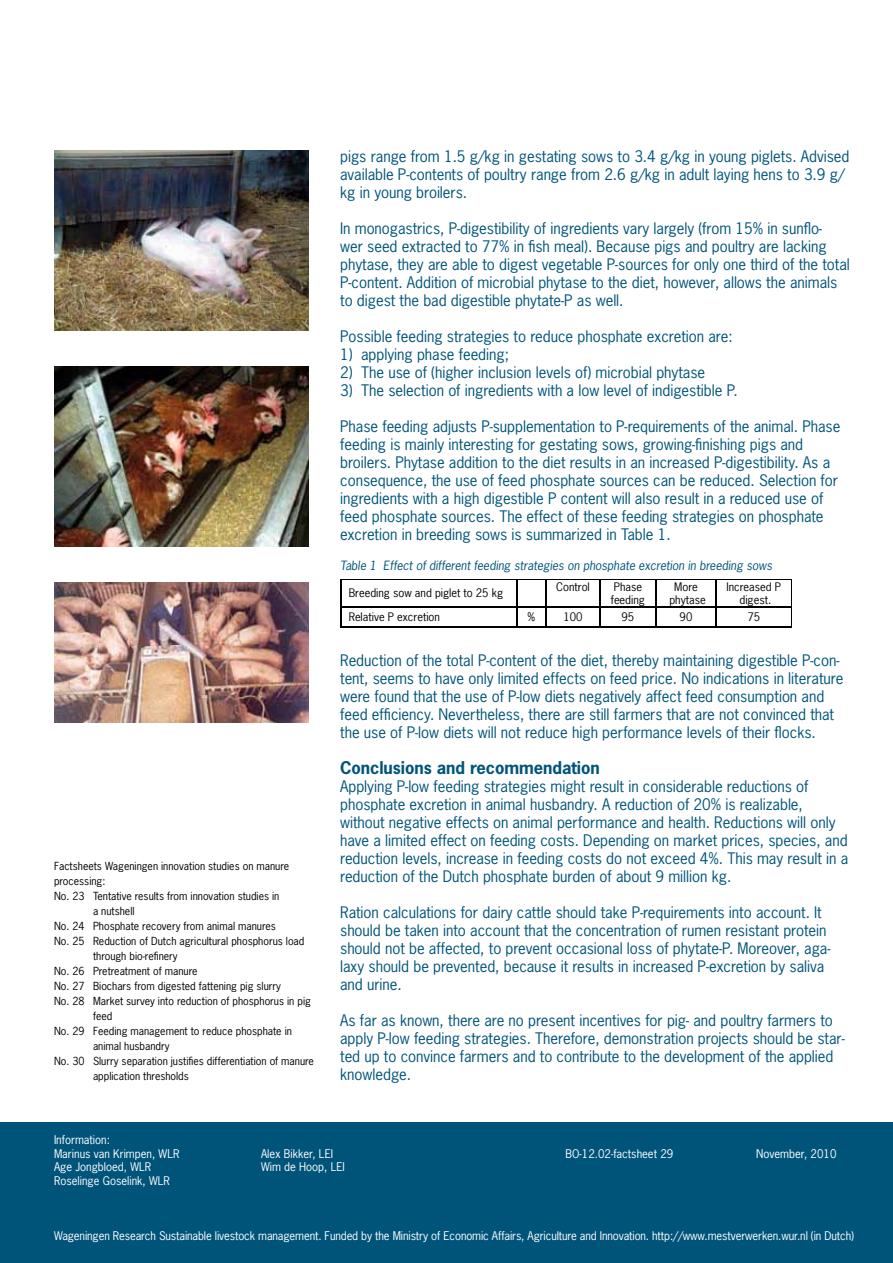
<style>
.page{position:relative;width:893px;height:1263px;background:#fff}
.page>*{position:absolute;margin:0;border:0;box-sizing:border-box;transform-origin:0 0}
.t1{font:700 16.5px "News Gothic Std";letter-spacing:-.005em;color:#00547a}
.t2{font:15px/18px "News Gothic Std";letter-spacing:-.005em;color:#00547a}
.t3{font:italic 12px "News Gothic Std";letter-spacing:-.005em;color:#00547a}
.t4{font:11.25px/13.5px "News Gothic Std";letter-spacing:-.01em;color:#fff}
.t5{font:11.1px/13.5px "News Gothic";color:#000;text-align:center}
.t6{font:10.5px "News Gothic Std";color:#000}
</style>
<div class="page">
<div style="left:0;top:1122px;width:893px;height:141px;background:#00547a"></div>
<hr style="left:341px;top:579px;width:175px;height:1px;background:#000">
<svg style="left:518px;top:579px;width:27px;height:1px"></svg>
<hr style="left:546px;top:579px;width:54px;height:1px;background:#000">
<hr style="left:600px;top:579px;width:55px;height:1px;background:#000">
<hr style="left:656px;top:579px;width:60px;height:1px;background:#000">
<hr style="left:716px;top:579px;width:75px;height:1px;background:#000">
<hr style="left:516px;top:579px;width:2px;height:27px;background:#000">
<hr style="left:545px;top:579px;width:2px;height:27px;background:#000">
<hr style="left:342px;top:606px;width:174px;height:2px;background:#000">
<hr style="left:518px;top:606px;width:27px;height:2px;background:#000">
<hr style="left:547px;top:606px;width:53px;height:2px;background:#000">
<hr style="left:601px;top:606px;width:54px;height:2px;background:#000">
<hr style="left:656px;top:606px;width:60px;height:2px;background:#000">
<hr style="left:717px;top:606px;width:74px;height:2px;background:#000">
<svg style="left:341px;top:580px;width:1px;height:48px"></svg>
<hr style="left:342px;top:626px;width:174px;height:2px;background:#000">
<svg style="left:516px;top:606px;width:2px;height:22px"></svg>
<hr style="left:518px;top:626px;width:27px;height:2px;background:#000">
<svg style="left:545px;top:606px;width:2px;height:22px"></svg>
<hr style="left:547px;top:626px;width:53px;height:2px;background:#000">
<svg style="left:600px;top:580px;width:1px;height:48px"></svg>
<hr style="left:601px;top:626px;width:54px;height:2px;background:#000">
<svg style="left:655px;top:579px;width:1px;height:49px"></svg>
<hr style="left:656px;top:626px;width:60px;height:2px;background:#000">
<svg style="left:716px;top:580px;width:1px;height:48px"></svg>
<hr style="left:717px;top:626px;width:74px;height:2px;background:#000">
<svg style="left:791px;top:579px;width:1px;height:49px"></svg>
<img style="left:54px;top:151px;width:255px;height:179px">
<img style="left:54px;top:367px;width:255px;height:179px">
<img style="left:54px;top:583px;width:255px;height:139px">
<p class="t2" style="left:340px;top:147px;width:511px">pigs range from 1.5 g/kg in gestating sows to 3.4 g/kg in young piglets. Advised available P-contents of poultry range from 2.6 g/kg in adult laying hens to 3.9 g/ kg in young broilers.</p>
<p class="t2" style="left:340px;top:219px;width:511px">In monogastrics, P-digestibility of ingredients vary largely (from 15% in sunflo-<br>wer seed extracted to 77% in fish meal). Because pigs and poultry are lacking phytase, they are able to digest vegetable P-sources for only one third of the total P-content. Addition of microbial phytase to the diet, however, allows the animals to digest the bad digestible phytate-P as well.</p>
<p class="t2" style="left:340px;top:327px;width:394px">Possible feeding strategies to reduce phosphate excretion are:</p>
<p class="t2" style="left:340px;top:345px;width:170px">1) applying phase feeding;</p>
<p class="t2" style="left:340px;top:363px;width:366px">2) The use of (higher inclusion levels of) microbial phytase</p>
<p class="t2" style="left:340px;top:381px;width:399px">3) The selection of ingredients with a low level of indigestible P.</p>
<p class="t2" style="left:340px;top:417px;width:502px">Phase feeding adjusts P-supplementation to P-requirements of the animal. Phase feeding is mainly interesting for gestating sows, growing-finishing pigs and broilers. Phytase addition to the diet results in an increased P-digestibility. As a consequence, the use of feed phosphate sources can be reduced. Selection for ingredients with a high digestible P content will also result in a reduced use of feed phosphate sources. The effect of these feeding strategies on phosphate excretion in breeding sows is summarized in Table 1.</p>
<p class="t3" style="left:340px;top:557px;width:434px">Table 1 Effect of different feeding strategies on phosphate excretion in breeding sows</p>
<p class="t5" style="left:349px;top:586px;width:156px">Breeding sow and piglet to 25 kg</p>
<p class="t5" style="left:556px;top:579px;width:35px">Control</p>
<p class="t5" style="left:611px;top:579px;width:36px;text-align:left">Phase feeding</p>
<p class="t5" style="left:669px;top:579px;width:38px">More phytase</p>
<p class="t5" style="left:726px;top:579px;width:56px">Increased P digest.</p>
<p class="t6" style="left:54px;top:859px;width:237px">Factsheets Wageningen innovation studies on manure</p>
<p class="t6" style="left:54px;top:874px;width:53px">processing:</p>
<p class="t6" style="left:54px;top:889px;width:227px">No. 23 Tentative results from innovation studies in</p>
<p class="t6" style="left:93px;top:904px;width:43px">a nutshell</p>
<p class="t6" style="left:54px;top:919px;width:223px">No. 24 Phosphate recovery from animal manures</p>
<p class="t6" style="left:54px;top:934px;width:252px">No. 25 Reduction of Dutch agricultural phosphorus load</p>
<p class="t6" style="left:93px;top:949px;width:86px">through bio-refinery</p>
<p class="t6" style="left:54px;top:964px;width:145px">No. 26 Pretreatment of manure</p>
<p class="t6" style="left:54px;top:979px;width:229px">No. 27 Biochars from digested fattening pig slurry</p>
<p class="t6" style="left:54px;top:994px;width:258px">No. 28 Market survey into reduction of phosphorus in pig</p>
<p class="t6" style="left:93px;top:1009px;width:21px">feed</p>
<p class="t6" style="left:54px;top:1024px;width:239px">No. 29 Feeding management to reduce phosphate in</p>
<p class="t6" style="left:93px;top:1039px;width:78px">animal husbandry</p>
<p class="t6" style="left:54px;top:1054px;width:261px">No. 30 Slurry separation justifies differentiation of manure</p>
<p class="t6" style="left:93px;top:1069px;width:97px">application thresholds</p>
<p class="t5" style="left:349px;top:610px;width:93px">Relative P excretion</p>
<p class="t5" style="left:528px;top:610px;width:9px">%</p>
<p class="t5" style="left:563px;top:610px;width:21px">100</p>
<p class="t5" style="left:621px;top:610px;width:14px">95</p>
<p class="t5" style="left:680px;top:610px;width:14px">90</p>
<p class="t5" style="left:747px;top:610px;width:14px">75</p>
<p class="t2" style="left:340px;top:651px;width:505px">Reduction of the total P-content of the diet, thereby maintaining digestible P-con&shy;tent, seems to have only limited effects on feed price. No indications in literature were found that the use of P-low diets negatively affect feed consumption and feed efficiency. Nevertheless, there are still farmers that are not convinced that the use of P-low diets will not reduce high performance levels of their flocks.</p>
<p class="t1" style="left:340px;top:757px;width:261px">Conclusions and recommendation</p>
<p class="t2" style="left:340px;top:777px;width:510px">Applying P-low feeding strategies might result in considerable reductions of phosphate excretion in animal husbandry. A reduction of 20% is realizable, without negative effects on animal performance and health. Reductions will only have a limited effect on feeding costs. Depending on market prices, species, and reduction levels, increase in feeding costs do not exceed 4%. This may result in a reduction of the Dutch phosphate burden of about 9 million kg.</p>
<p class="t2" style="left:340px;top:903px;width:492px">Ration calculations for dairy cattle should take P-requirements into account. It should be taken into account that the concentration of rumen resistant protein should not be affected, to prevent occasional loss of phytate-P. Moreover, aga&shy;laxy should be prevented, because it results in increased P-excretion by saliva and urine.</p>
<p class="t2" style="left:340px;top:1011px;width:506px">As far as known, there are no present incentives for pig- and poultry farmers to apply P-low feeding strategies. Therefore, demonstration projects should be star&shy;ted up to convince farmers and to contribute to the development of the applied knowledge.</p>
<p class="t4" style="left:54px;top:1133px;width:127px">Information:<br>Marinus van Krimpen, WLR</p>
<p class="t4" style="left:261px;top:1146px;width:74px">Alex Bikker, LEI</p>
<p class="t4" style="left:566px;top:1146px;width:109px">BO-12.02-factsheet 29</p>
<p class="t4" style="left:756px;top:1146px;width:82px">November, 2010</p>
<p class="t4" style="left:54px;top:1160px;width:99px">Age Jongbloed, WLR</p>
<p class="t4" style="left:261px;top:1160px;width:85px">Wim de Hoop, LEI</p>
<p class="t4" style="left:54px;top:1173px;width:117px">Roselinge Goselink, WLR</p>
<p class="t4" style="left:54px;top:1228px;width:801px">Wageningen Research Sustainable livestock management. Funded by the Ministry of Economic Affairs, Agriculture and Innovation. http://www.mestverwerken.wur.nl (in Dutch)</p>
</div>
